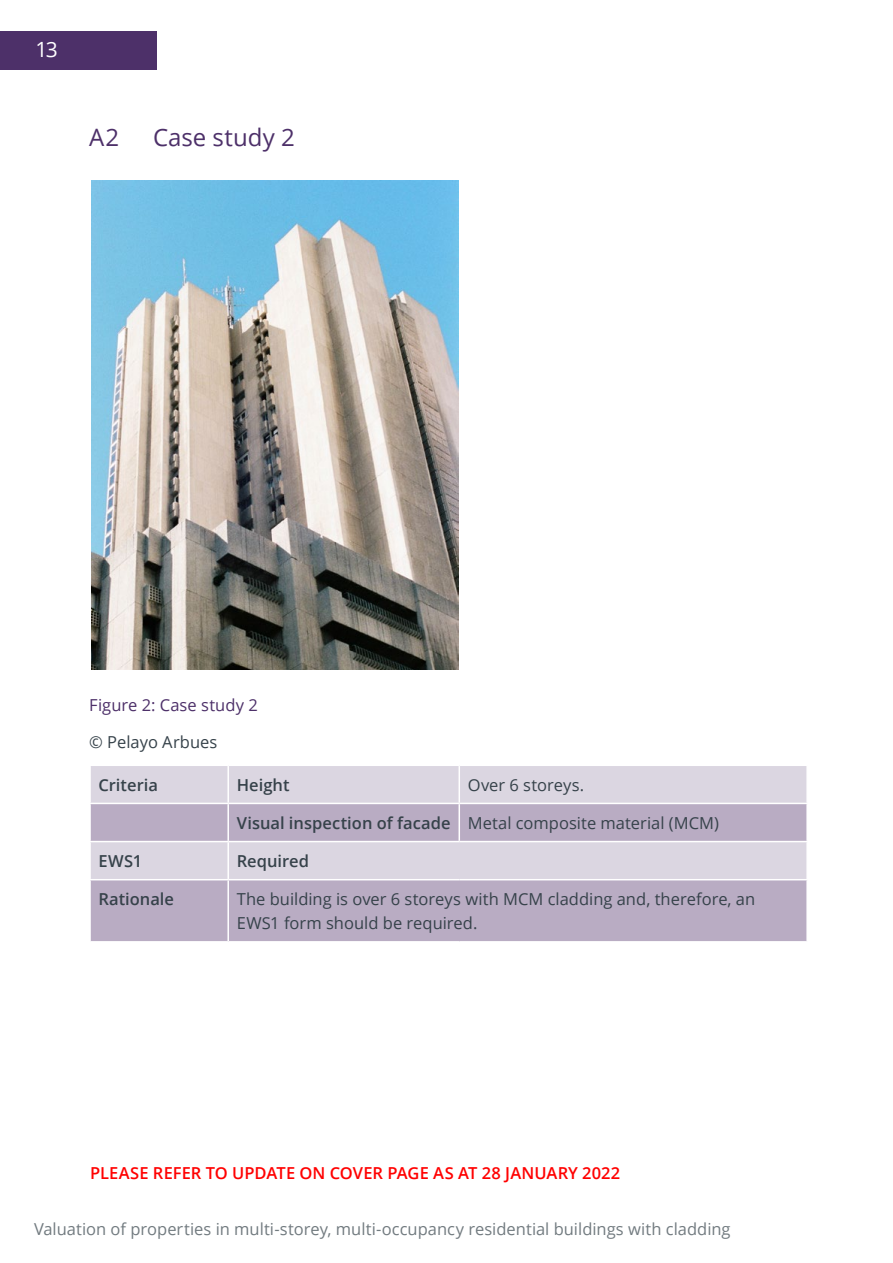
<style>
.page{position:relative;width:893px;height:1263px;background:#fff}
.page>*{position:absolute;margin:0;border:0;box-sizing:border-box;transform-origin:0 0}
.t1{font:24px "Open Sans";letter-spacing:.005em;color:#4d3069}
.t2{font:21px "Open Sans";color:#fff}
.t3{font:16.5px/24px "Open Sans";color:#36424a}
.t4{font:16.5px "Open Sans";color:#727b80}
.t5{font:600 16.5px "Open Sans";color:#f00}
.t6{font:600 16.5px "Open Sans";color:#36424a}
.t7{font:16.5px "Open Sans";letter-spacing:.005em;color:#4d3069}
.t8{font:13.5px "Open Sans";color:#fff}
.s1{font-weight:600}
</style>
<div class="page">
<div style="left:91px;top:766px;width:715px;height:37px;background:#dbd6e1"></div>
<svg style="left:91px;top:804px;width:715px;height:137px;background:#c2b8cb"></svg>
<hr style="left:227px;top:766px;width:2px;height:37px;background:#fff">
<hr style="left:458px;top:766px;width:2px;height:37px;background:#fff">
<hr style="left:227px;top:804px;width:2px;height:37px;background:#fff">
<hr style="left:458px;top:804px;width:2px;height:37px;background:#fff">
<hr style="left:89px;top:841px;width:139px;height:1px;background:#fff">
<hr style="left:228px;top:841px;width:231px;height:1px;background:#fff">
<hr style="left:227px;top:842px;width:2px;height:37px;background:#fff">
<hr style="left:459px;top:841px;width:349px;height:1px;background:#fff">
<hr style="left:89px;top:879px;width:139px;height:1px;background:#fff">
<hr style="left:228px;top:879px;width:231px;height:1px;background:#fff">
<hr style="left:227px;top:880px;width:2px;height:61px;background:#fff">
<hr style="left:459px;top:879px;width:349px;height:1px;background:#fff">
<img style="left:92px;top:181px;width:367px;height:489px">
<div style="left:0;top:31px;width:157px;height:39px;background:#4d3069"></div>
<p class="t2" style="left:35px;top:35px;width:24px">13</p>
<p class="t8" style="left:35px;top:42px;width:14px">IP</p>
<h1 class="t1" style="left:89px;top:121px;width:31px">A2</h1>
<h1 class="t1" style="left:153px;top:121px;width:143px">Case study 2</h1>
<p class="t7" style="left:89px;top:693px;width:170px">Figure 2: Case study 2</p>
<p class="t3" style="left:89px;top:729px;width:130px">© Pelayo Arbues</p>
<p class="t6" style="left:99px;top:773px;width:61px">Criteria</p>
<p class="t6" style="left:237px;top:773px;width:54px">Height</p>
<p class="t3" style="left:468px;top:772px;width:118px">Over 6 storeys.</p>
<p class="t3" style="left:237px;top:810px;width:484px"><span class="s1">Visual inspection of facade</span> Metal composite material (MCM)</p>
<p class="t6" style="left:99px;top:850px;width:45px">EWS1</p>
<p class="t6" style="left:237px;top:850px;width:74px">Required</p>
<p class="t6" style="left:99px;top:888px;width:77px">Rationale</p>
<p class="t3" style="left:237px;top:887px;width:520px">The building is over 6 storeys with MCM cladding and, therefore, an<br>EWS1 form should be required.</p>
<p class="t5" style="left:90px;top:1161px;width:532px">PLEASE REFER TO UPDATE ON COVER PAGE AS AT 28 JANUARY 2022</p>
<p class="t4" style="left:34px;top:1217px;width:698px">Valuation of properties in multi-storey, multi-occupancy residential buildings with cladding</p>
</div>
